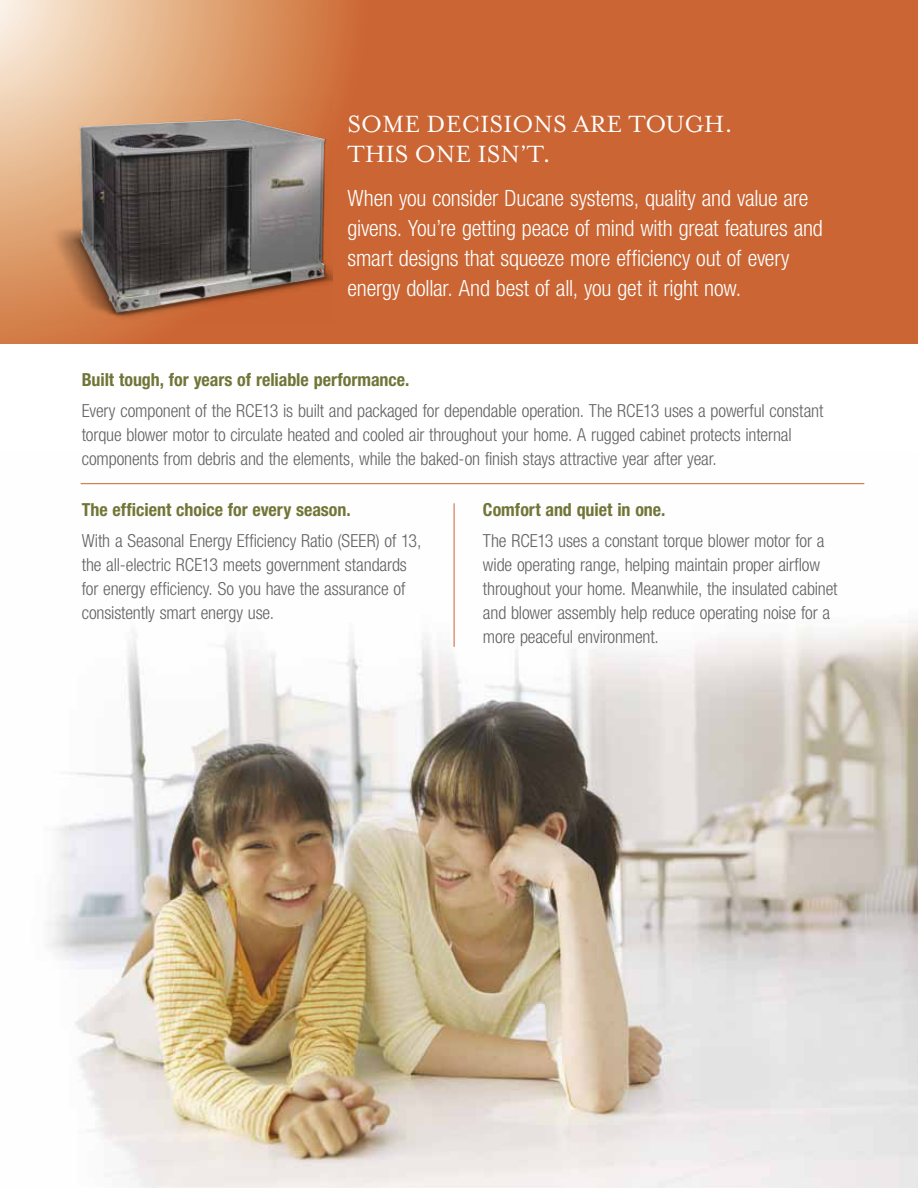
<style>
.page{position:relative;width:918px;height:1188px;background:#fff}
.page>*{position:absolute;margin:0;border:0;box-sizing:border-box;transform-origin:0 0}
.t1{font:27px/30px "Mrs Eaves Roman";color:#fff}
.t2{font:300 condensed 22.5px/30px "Helvetica Neue LT Std";letter-spacing:-.01em;color:#fff}
.t3{font:300 condensed 18px/24px "Helvetica Neue LT Std";letter-spacing:-.01em;color:#636363}
.t4{font:700 condensed 18px "Helvetica Neue LT Std";color:#717638}
</style>
<div class="page">
<img style="left:47px;top:483px;width:871px;height:705px">
<svg style="left:1px;top:0;width:917px;height:343px;background:#ce6f3e"></svg>
<hr style="left:81px;top:483px;width:783px;height:1px;background:#cb6433">
<hr style="left:454px;top:504px;width:1px;height:143px;background:#cb6433">
<img style="left:1px;top:97px;width:332px;height:227px">
<img style="left:80px;top:119px;width:245px;height:194px">
<h1 class="t1" style="left:348px;top:110px;width:387px">SOME DECISIONS ARE TOUGH.<br>THIS ONE ISN’T.</h1>
<p class="t2" style="left:348px;top:183px;width:477px">When you consider Ducane systems, quality and value are givens. You’re getting peace of mind with great features and smart designs that squeeze more efficiency out of every energy dollar. And best of all, you get it right now.</p>
<p class="t4" style="left:82px;top:369px;width:329px">Built tough, for years of reliable performance.</p>
<p class="t3" style="left:82px;top:398px;width:743px">Every component of the RCE13 is built and packaged for dependable operation. The RCE13 uses a powerful constant torque blower motor to circulate heated and cooled air throughout your home. A rugged cabinet protects internal components from debris and the elements, while the baked-on finish stays attractive year after year.</p>
<p class="t4" style="left:82px;top:499px;width:271px">The efficient choice for every season.</p>
<p class="t3" style="left:82px;top:529px;width:341px">With a Seasonal Energy Efficiency Ratio (SEER) of 13, the all-electric RCE13 meets government standards for energy efficiency. So you have the assurance of consistently smart energy use.</p>
<p class="t4" style="left:483px;top:499px;width:184px">Comfort and quiet in one.</p>
<p class="t3" style="left:483px;top:528px;width:356px">The RCE13 uses a constant torque blower motor for a wide operating range, helping maintain proper airflow throughout your home. Meanwhile, the insulated cabinet and blower assembly help reduce operating noise for a more peaceful environment.</p>
</div>
